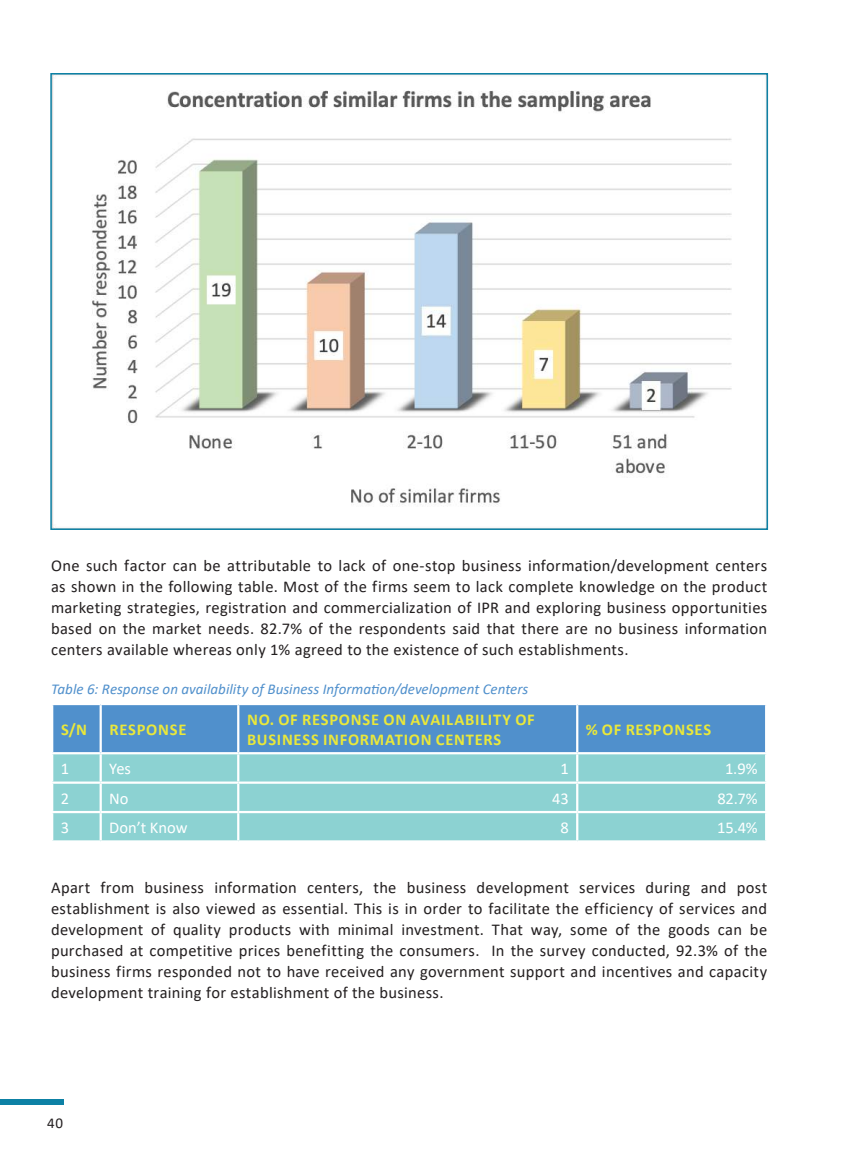
<style>
.page{position:relative;width:851px;height:1149px;background:#fff}
.page>*{position:absolute;margin:0;border:0;box-sizing:border-box;transform-origin:0 0}
.t1{font:16.5px/21px "Calibri";letter-spacing:.015em;color:#231f20;text-align:justify}
.t2{font:700 16.5px/19.8px "Calibri";letter-spacing:.045em;color:#eae83a}
.t3{font:16.5px "Calibri";color:#fff}
.t4{font:italic 15px "Calibri";color:#5090cc}
.t5{font:15px "Calibri";color:#231f20}
</style>
<div class="page">
<div style="left:0;top:1098px;width:63px;height:6px;background:#0d81a5"></div>
<div style="left:53px;top:705px;width:712px;height:46px;background:#5090cc"></div>
<div style="left:53px;top:754px;width:712px;height:86px;background:#8cd2d2"></div>
<hr style="left:100px;top:705px;width:2px;height:46px;background:#fff">
<hr style="left:237px;top:705px;width:2px;height:46px;background:#fff">
<hr style="left:576px;top:705px;width:2px;height:46px;background:#fff">
<hr style="left:100px;top:754px;width:2px;height:27px;background:#fff">
<hr style="left:237px;top:754px;width:2px;height:27px;background:#fff">
<hr style="left:576px;top:754px;width:2px;height:27px;background:#fff">
<hr style="left:51px;top:781px;width:50px;height:2px;background:#fff">
<hr style="left:101px;top:781px;width:137px;height:2px;background:#fff">
<hr style="left:100px;top:783px;width:2px;height:27px;background:#fff">
<hr style="left:238px;top:781px;width:339px;height:2px;background:#fff">
<hr style="left:237px;top:783px;width:2px;height:27px;background:#fff">
<hr style="left:577px;top:781px;width:190px;height:2px;background:#fff">
<hr style="left:576px;top:783px;width:2px;height:27px;background:#fff">
<hr style="left:51px;top:810px;width:50px;height:3px;background:#fff">
<hr style="left:101px;top:810px;width:137px;height:3px;background:#fff">
<hr style="left:100px;top:813px;width:2px;height:27px;background:#fff">
<hr style="left:238px;top:810px;width:339px;height:3px;background:#fff">
<hr style="left:237px;top:813px;width:2px;height:27px;background:#fff">
<hr style="left:577px;top:810px;width:190px;height:3px;background:#fff">
<hr style="left:576px;top:813px;width:2px;height:27px;background:#fff">
<img style="left:53px;top:77px;width:679px;height:449px">
<div style="left:50px;top:73px;width:718px;height:457px;border:2px solid #0d81a5"></div>
<p class="t1" style="left:51px;top:554px;width:717px">One such factor can be attributable to lack of one-stop business information/development centers as shown in the following table. Most of the firms seem to lack complete knowledge on the product marketing strategies, registration and commercialization of IPR and exploring business opportunities based on the market needs. 82.7% of the respondents said that there are no business information centers available whereas only 1% agreed to the existence of such establishments.</p>
<p class="t4" style="left:51px;top:678px;width:479px">Table 6: Response on availability of Business Information/development Centers</p>
<p class="t2" style="left:61px;top:719px;width:27px">S/N</p>
<p class="t2" style="left:109px;top:719px;width:78px">RESPONSE</p>
<p class="t2" style="left:247px;top:709px;width:289px">NO. OF RESPONSE ON AVAILABILITY OF<br>BUSINESS INFORMATION CENTERS</p>
<p class="t2" style="left:585px;top:719px;width:127px">% OF RESPONSES</p>
<p class="t3" style="left:61px;top:757px;width:10px">1</p>
<p class="t3" style="left:109px;top:757px;width:23px">Yes</p>
<p class="t3" style="left:560px;top:757px;width:10px">1</p>
<p class="t3" style="left:725px;top:757px;width:34px">1.9%</p>
<p class="t3" style="left:61px;top:786px;width:10px">2</p>
<p class="t3" style="left:109px;top:786px;width:21px">No</p>
<p class="t3" style="left:552px;top:786px;width:18px">43</p>
<p class="t3" style="left:717px;top:786px;width:42px">82.7%</p>
<p class="t3" style="left:61px;top:815px;width:10px">3</p>
<p class="t3" style="left:109px;top:815px;width:80px">Don’t Know</p>
<p class="t3" style="left:560px;top:815px;width:10px">8</p>
<p class="t3" style="left:717px;top:815px;width:42px">15.4%</p>
<p class="t1" style="left:51px;top:876px;width:717px">Apart from business information centers, the business development services during and post establishment is also viewed as essential. This is in order to facilitate the efficiency of services and development of quality products with minimal investment. That way, some of the goods can be purchased at competitive prices benefitting the consumers. In the survey conducted, 92.3% of the business firms responded not to have received any government support and incentives and capacity development training for establishment of the business.</p>
<p class="t5" style="left:47px;top:1111px;width:17px">40</p>
</div>
